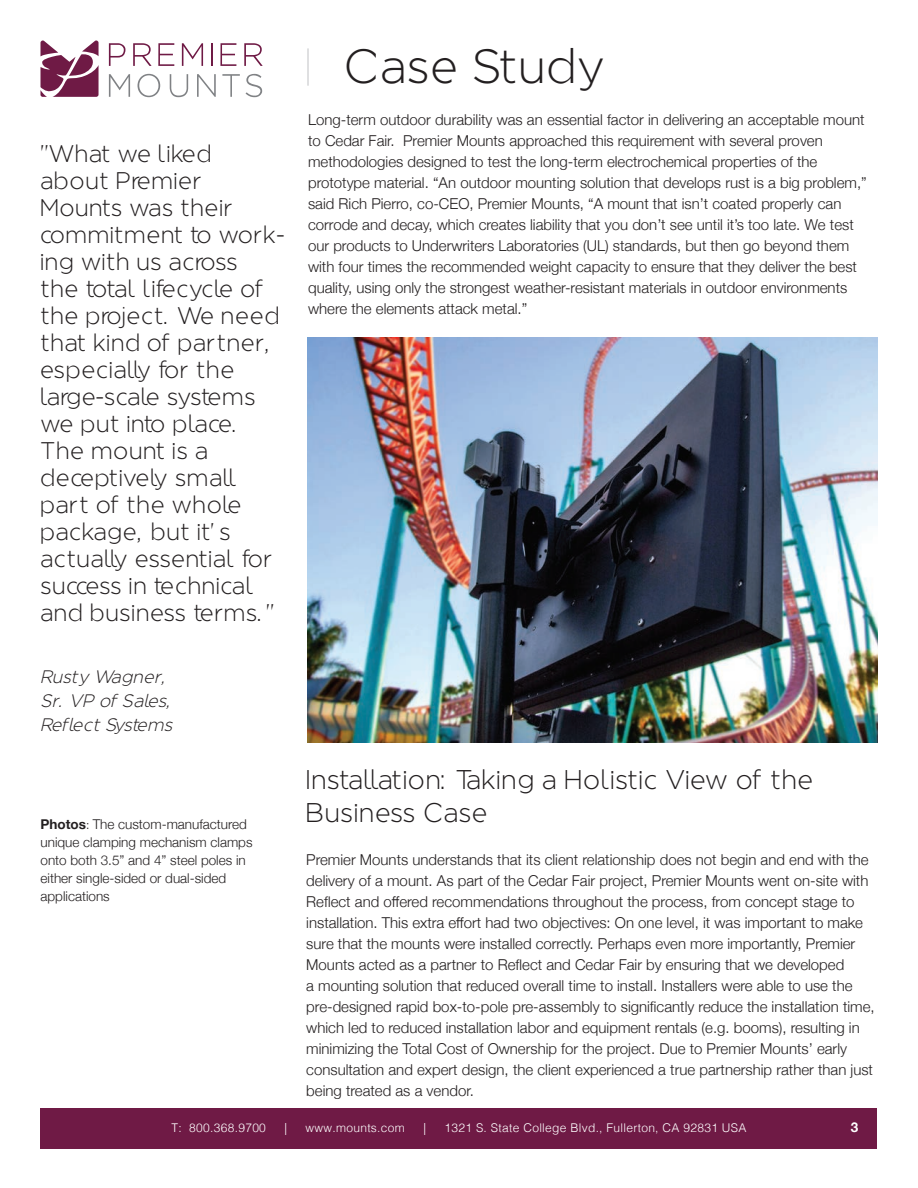
<style>
.page{position:relative;width:918px;height:1188px;background:#fff}
.page>*{position:absolute;margin:0;border:0;box-sizing:border-box;transform-origin:0 0}
.t1{font:300 48px "Regencie";letter-spacing:.035em;color:#231f20}
.t2{font:300 27px/32.4px "Regencie";letter-spacing:.04em;color:#231f20}
.t3{font:300 24px/27px "Regencie";letter-spacing:.045em;color:#231f20}
.t4{font:18px/24px "Regencie Light Obl";letter-spacing:.03em;color:#231f20}
.t5{font:300 15px/21px "Helvetica Neue";color:#231f20}
.t6{font:300 13.5px/18px "Helvetica Neue";color:#231f20}
.t7{font:700 13.5px "Helvetica Neue";color:#fff}
.t8{font:300 12px "Helvetica";letter-spacing:.025em;color:#fff}
.s1{font-weight:700}
.s2{font-size:12px}
</style>
<div class="page">
<div style="left:40px;top:1108px;width:838px;height:40px;background:#6f1a45"></div>
<svg style="left:41px;top:40px;width:58px;height:57px"></svg>
<svg style="left:109px;top:43px;width:16px;height:23px"></svg>
<svg style="left:133px;top:43px;width:19px;height:23px"></svg>
<svg style="left:158px;top:43px;width:16px;height:23px"></svg>
<svg style="left:182px;top:43px;width:21px;height:23px"></svg>
<svg style="left:211px;top:43px;width:1px;height:23px"></svg>
<svg style="left:220px;top:43px;width:16px;height:23px"></svg>
<svg style="left:244px;top:43px;width:19px;height:23px"></svg>
<svg style="left:109px;top:74px;width:21px;height:23px"></svg>
<svg style="left:138px;top:74px;width:22px;height:23px"></svg>
<svg style="left:170px;top:74px;width:18px;height:23px"></svg>
<svg style="left:197px;top:74px;width:19px;height:23px"></svg>
<svg style="left:222px;top:74px;width:18px;height:23px"></svg>
<svg style="left:246px;top:74px;width:16px;height:23px"></svg>
<hr style="left:307px;top:48px;width:2px;height:38px;background:#d5d6d8">
<img style="left:308px;top:337px;width:570px;height:406px">
<p class="t3" style="left:40px;top:139px;width:246px">"What we liked about Premier<br>Mounts was their commitment to work&shy;ing with us across<br>the total lifecycle of the project. We need that kind of partner, especially for the large-scale systems we put into place.<br>The mount is a deceptively small part of the whole package, but it'’s actually essential for success in technical and business terms. "</p>
<p class="t4" style="left:40px;top:663px;width:133px">Rusty Wagner,<br>Sr. VP of Sales,<br>Reflect Systems</p>
<p class="t6" style="left:40px;top:814px;width:214px"><span class="s1">Photos</span><span class="s2">:</span> The custom-manufactured unique clamping mechanism clamps onto both 3.5” and 4” steel poles in either single-sided or dual-sided applications</p>
<h1 class="t1" style="left:345px;top:35px;width:262px">Case Study</h1>
<p class="t5" style="left:308px;top:108px;width:560px">Long-term outdoor durability was an essential factor in delivering an acceptable mount to Cedar Fair. Premier Mounts approached this requirement with several proven methodologies designed to test the long-term electrochemical properties of the prototype material. “An outdoor mounting solution that develops rust is a big problem,” said Rich Pierro, co-CEO, Premier Mounts, “A mount that isn’t coated properly can corrode and decay, which creates liability that you don’t see until it’s too late. We test our products to Underwriters Laboratories (UL) standards, but then go beyond them with four times the recommended weight capacity to ensure that they deliver the best quality, using only the strongest weather-resistant materials in outdoor environments where the elements attack metal.”</p>
<h2 class="t2" style="left:306px;top:762px;width:508px">Installation: Taking a Holistic View of the<br>Business Case</h2>
<p class="t5" style="left:306px;top:848px;width:570px">Premier Mounts understands that its client relationship does not begin and end with the delivery of a mount. As part of the Cedar Fair project, Premier Mounts went on-site with Reflect and offered recommendations throughout the process, from concept stage to installation. This extra effort had two objectives: On one level, it was important to make sure that the mounts were installed correctly. Perhaps even more importantly, Premier Mounts acted as a partner to Reflect and Cedar Fair by ensuring that we developed<br>a mounting solution that reduced overall time to install. Installers were able to use the pre-designed rapid box-to-pole pre-assembly to significantly reduce the installation time, which led to reduced installation labor and equipment rentals (e.g. booms), resulting in minimizing the Total Cost of Ownership for the project. Due to Premier Mounts’ early consultation and expert design, the client experienced a true partnership rather than just being treated as a vendor.</p>
<p class="t8" style="left:171px;top:1118px;width:96px">T: 800.368.9700</p>
<p class="t8" style="left:284px;top:1118px;width:4px">|</p>
<p class="t8" style="left:306px;top:1118px;width:101px">www.mounts.com</p>
<p class="t8" style="left:423px;top:1118px;width:4px">|</p>
<p class="t8" style="left:444px;top:1118px;width:304px">1321 S. State College Blvd., Fullerton, CA 92831 USA</p>
<p class="t7" style="left:851px;top:1117px;width:9px">3</p>
</div>
